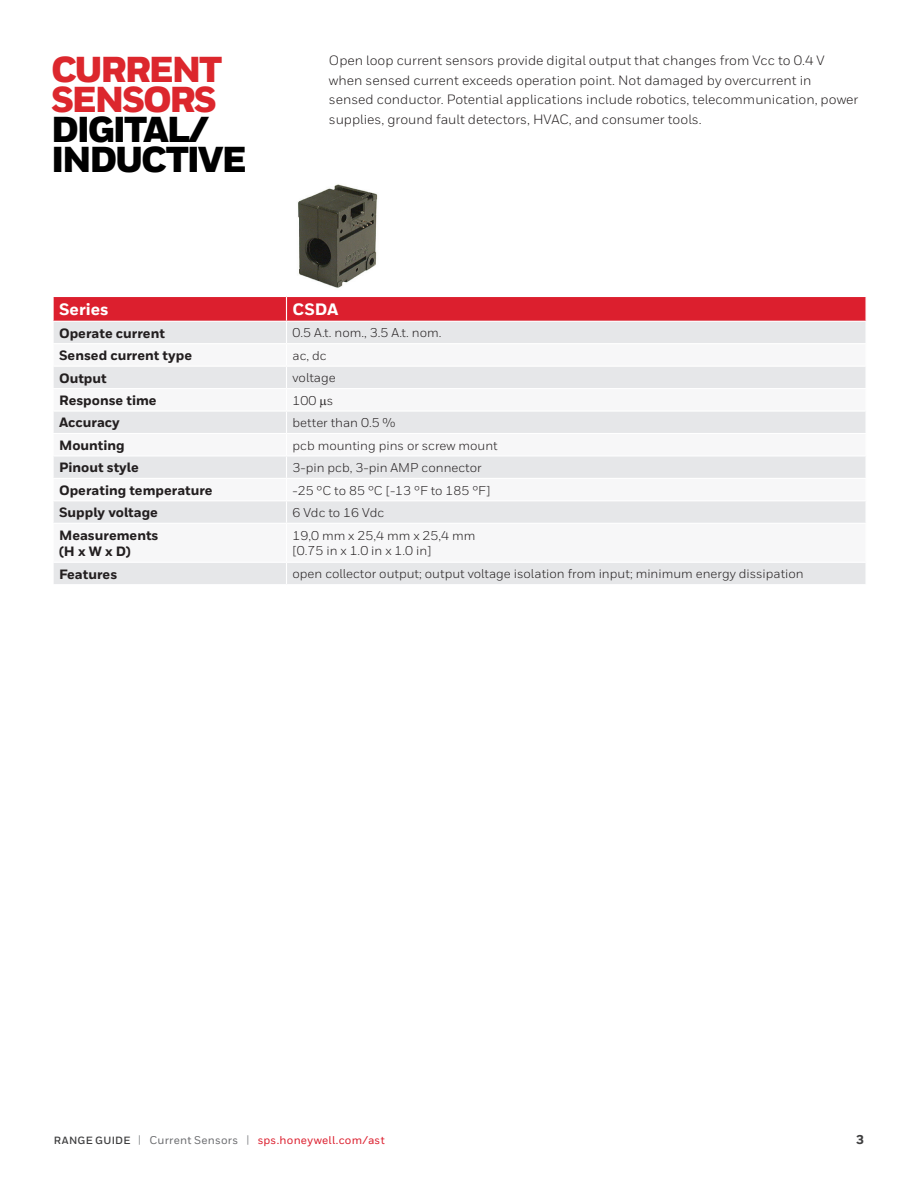
<style>
.page{position:relative;width:918px;height:1188px;background:#fff}
.page>*{position:absolute;margin:0;border:0;box-sizing:border-box;transform-origin:0 0}
.t1{font:900 36px/30px "Honeywell Sans";letter-spacing:-.06em;color:#000}
.t2{font:900 36px/30px "Honeywell Sans";letter-spacing:-.06em;color:#dc272d}
.t3{font:800 16.5px "Honeywell Sans";color:#fff}
.t4{font:13.5px/19.5px "Honeywell Sans";color:#231f20}
.t5{font:800 13.5px/16.5px "Honeywell Sans";color:#231f20}
.t6{font:12.75px/15px "Honeywell Sans";color:#231f20}
.t7{font:800 12.75px "Honeywell Sans";color:#3e3e3f}
.t8{font:500 11.25px "Honeywell Sans";letter-spacing:.02em;color:#dc1f2e}
.s1{font-weight:700;font-size:10.5px;color:#3e3e3f}
.s2{font-size:11.4px;color:#939598}
.s3{color:#6c6d70}
</style>
<div class="page">
<img style="left:298px;top:184px;width:80px;height:104px">
<div style="left:54px;top:563px;width:812px;height:21px;background:#e6e7e9"></div>
<svg style="left:286px;top:563px;width:1px;height:21px"></svg>
<svg style="left:53px;top:296px;width:813px;height:227px"></svg>
<h1 class="t2" style="left:51px;top:56px;width:173px">CURRENT<br>SENSORS</h1>
<h1 class="t1" style="left:51px;top:116px;width:197px">DIGITAL/<br>INDUCTIVE</h1>
<p class="t4" style="left:329px;top:51px;width:531px">Open loop current sensors provide digital output that changes from Vcc to 0.4 V when sensed current exceeds operation point. Not damaged by overcurrent in sensed conductor. Potential applications include robotics, telecommunication, power supplies, ground fault detectors, HVAC, and consumer tools.</p>
<p class="t3" style="left:59px;top:299px;width:51px">Series</p>
<p class="t3" style="left:293px;top:299px;width:48px">CSDA</p>
<p class="t5" style="left:59px;top:325px;width:107px">Operate current</p>
<p class="t6" style="left:293px;top:326px;width:151px">0.5 A.t. nom., 3.5 A.t. nom.</p>
<p class="t5" style="left:59px;top:348px;width:135px">Sensed current type</p>
<p class="t6" style="left:293px;top:348px;width:36px">ac, dc</p>
<p class="t5" style="left:59px;top:370px;width:49px">Output</p>
<p class="t6" style="left:293px;top:370px;width:45px">voltage</p>
<p class="t5" style="left:59px;top:393px;width:99px">Response time</p>
<p class="t6" style="left:293px;top:393px;width:42px">100 s</p>
<p class="t5" style="left:59px;top:415px;width:62px">Accuracy</p>
<p class="t6" style="left:293px;top:415px;width:105px">better than 0.5 %</p>
<p class="t5" style="left:59px;top:437px;width:67px">Mounting</p>
<p class="t6" style="left:293px;top:438px;width:207px">pcb mounting pins or screw mount</p>
<p class="t5" style="left:59px;top:460px;width:81px">Pinout style</p>
<p class="t6" style="left:293px;top:460px;width:191px">3-pin pcb, 3-pin AMP connector</p>
<p class="t5" style="left:59px;top:482px;width:155px">Operating temperature</p>
<p class="t6" style="left:293px;top:483px;width:200px">-25 °C to 85 °C [-13 °F to 185 °F]</p>
<p class="t5" style="left:59px;top:505px;width:100px">Supply voltage</p>
<p class="t6" style="left:293px;top:505px;width:93px">6 Vdc to 16 Vdc</p>
<p class="t5" style="left:59px;top:527px;width:101px">Measurements (H x W x D)</p>
<p class="t6" style="left:293px;top:528px;width:184px">19,0 mm x 25,4 mm x 25,4 mm [0.75 in x 1.0 in x 1.0 in]</p>
<p class="t5" style="left:59px;top:566px;width:60px">Features</p>
<p class="t6" style="left:293px;top:567px;width:513px">open collector output; output voltage isolation from input; minimum energy dissipation</p>
<p class="t8" style="left:54px;top:1133px;width:332px"><span class="s1">RANGE GUIDE</span> <span class="s2">|</span> <span class="s3">Current Sensors</span> <span class="s2">|</span> sps.honeywell.com/ast</p>
<p class="t7" style="left:856px;top:1132px;width:9px">3</p>
</div>
